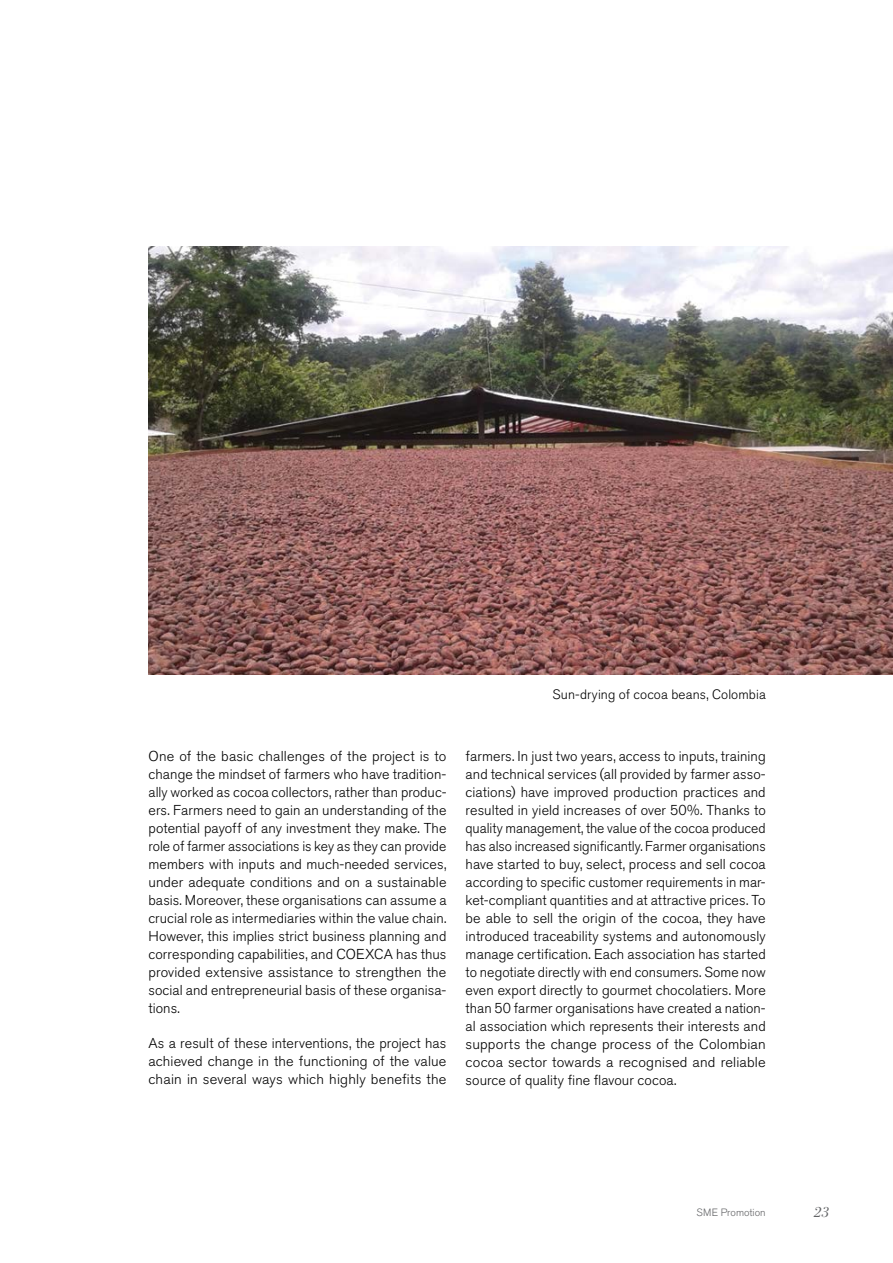
<style>
.page{position:relative;width:893px;height:1263px;background:#fff}
.page>*{position:absolute;margin:0;border:0;box-sizing:border-box;transform-origin:0 0}
.t1{font:italic 15.3px "Bodoni";color:#636466}
.t2{font:300 14.25px/18px "Akzidenz Grotesk BQ";letter-spacing:.01em;color:#000;text-align:justify}
.t3{font:300 13.5px "Akzidenz Grotesk BQ";letter-spacing:.01em;color:#000}
.t4{font:300 10.5px "Akzidenz Grotesk BQ";color:#636466}
</style>
<div class="page">
<img style="left:148px;top:247px;width:745px;height:427px">
<p class="t2" style="left:148px;top:748px;width:300px">One of the basic challenges of the project is to change the mindset of farmers who have tradition&shy;ally worked as cocoa collectors, rather than produc&shy;ers. Farmers need to gain an understanding of the potential payoff of any investment they make. The role of farmer associations is key as they can provide members with inputs and much-needed services, under adequate conditions and on a sustainable basis. Moreover, these organisations can assume a crucial role as intermediaries within the value chain.<br>However, this implies strict business planning and corresponding capabilities, and COEXCA has thus provided extensive assistance to strengthen the social and entrepreneurial basis of these organisa&shy;tions.</p>
<p class="t2" style="left:148px;top:1035px;width:300px">As a result of these interventions, the project has achieved change in the functioning of the value chain in several ways which highly benefits the</p>
<p class="t3" style="left:553px;top:687px;width:215px">Sun-drying of cocoa beans, Colombia</p>
<p class="t2" style="left:466px;top:748px;width:302px">farmers. In just two years, access to inputs, training and technical services (all provided by farmer asso&shy;ciations) have improved production practices and resulted in yield increases of over 50%. Thanks to quality management, the value of the cocoa produced has also increased significantly. Farmer organisations have started to buy, select, process and sell cocoa according to specific customer requirements in mar&shy;ket-compliant quantities and at attractive prices. To be able to sell the origin of the cocoa, they have introduced traceability systems and autonomously manage certification. Each association has started to negotiate directly with end consumers. Some now even export directly to gourmet chocolatiers. More than 50 farmer organisations have created a nation&shy;al association which represents their interests and supports the change process of the Colombian cocoa sector towards a recognised and reliable source of quality fine flavour cocoa.</p>
<p class="t4" style="left:696px;top:1206px;width:71px">SME Promotion</p>
<p class="t1" style="left:814px;top:1203px;width:17px">23</p>
</div>
